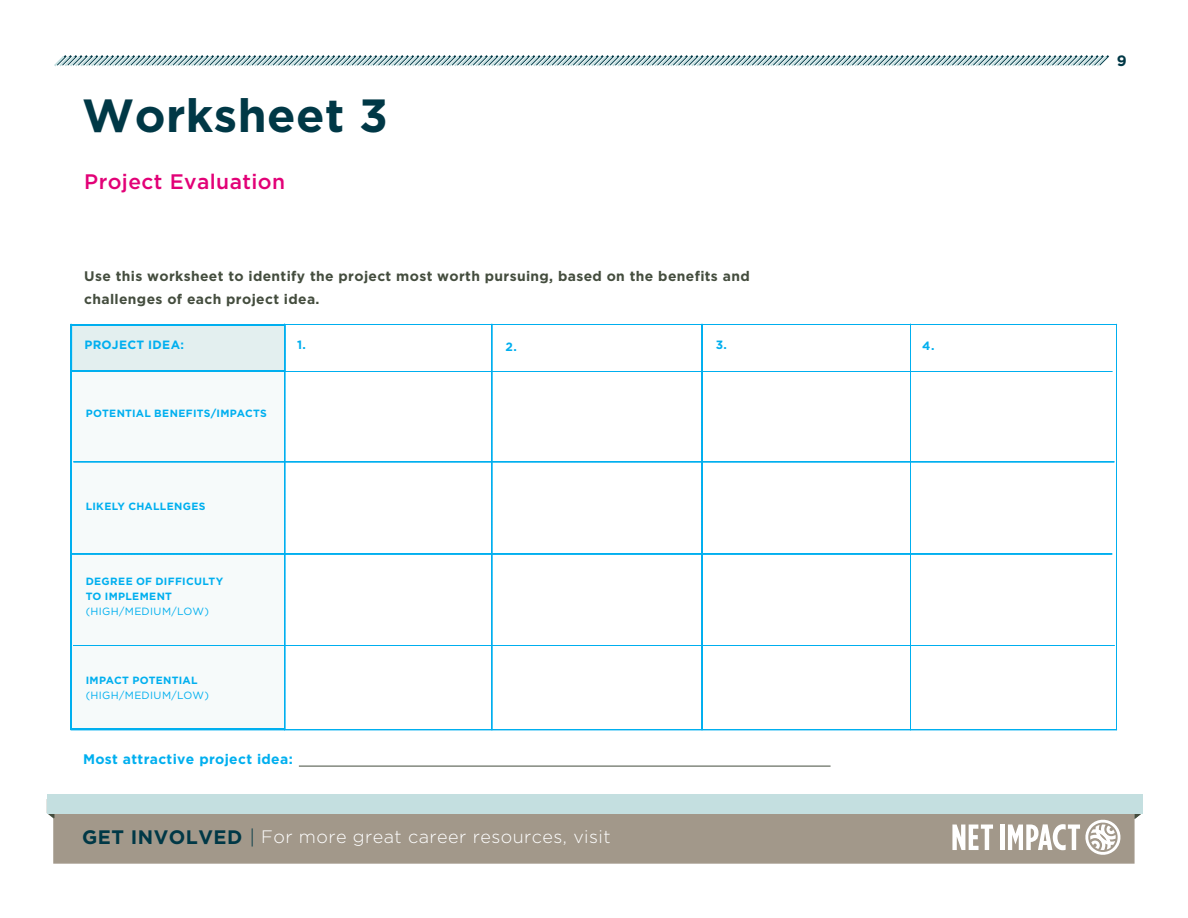
<style>
.page{position:relative;width:1188px;height:918px;background:#fff}
.page>*{position:absolute;margin:0;border:0;box-sizing:border-box;transform-origin:0 0}
.t1{font:700 46.5px "Gotham";color:#003846}
.t2{font:500 21px "Gotham";letter-spacing:.02em;color:#e20177}
.t3{font:300 18px "Gotham";letter-spacing:.025em;color:#fff}
.t4{font:700 15px "Gotham";color:#003846}
.t5{font:700 13.8px/22.5px "Gotham";letter-spacing:.025em;color:#444d3e}
.t6{font:700 13.8px "Gotham";letter-spacing:.025em;color:#00afef}
.t7{font:700 12px "Gotham";letter-spacing:.03em;color:#00afef}
.t8{font:700 10.5px/15px "Gotham";letter-spacing:.03em;color:#00afef}
.t9{font:10.5px "Gotham";color:#00afef}
.s1{font-weight:700;font-size:19.5px;color:#003846}
.s2{font-style:italic;font-size:19.5px;color:#003846}
</style>
<div class="page">
<div style="left:53px;top:794px;width:1082px;height:70px;background:#a2988a;border:2px solid #a2988a"></div>
<svg style="left:952px;top:825px;width:41px;height:25px"></svg>
<div style="left:1000px;top:825px;width:5px;height:25px;background:#fff"></div>
<svg style="left:1008px;top:820px;width:112px;height:35px"></svg>
<svg style="left:54px;top:55px;width:1055px;height:12px"></svg>
<svg style="left:1134px;top:813px;width:8px;height:6px"></svg>
<svg style="left:47px;top:813px;width:7px;height:6px"></svg>
<div style="left:47px;top:794px;width:1096px;height:19px;background:#c4dfe0"></div>
<svg style="left:71px;top:324px;width:1043px;height:406px"></svg>
<hr style="left:299px;top:766px;width:532px;height:1px;background:#444d3e">
<h1 class="t1" style="left:82px;top:88px;width:308px">Worksheet 3</h1>
<h2 class="t2" style="left:84px;top:169px;width:202px">Project Evaluation</h2>
<p class="t5" style="left:84px;top:265px;width:667px">Use this worksheet to identify the project most worth pursuing, based on the benefits and challenges of each project idea.</p>
<p class="t7" style="left:84px;top:338px;width:101px">Project Idea:</p>
<p class="t7" style="left:297px;top:338px;width:10px">1.</p>
<p class="t7" style="left:505px;top:339px;width:13px">2.</p>
<p class="t7" style="left:716px;top:338px;width:13px">3.</p>
<p class="t7" style="left:922px;top:338px;width:14px">4.</p>
<p class="t8" style="left:86px;top:405px;width:139px">Potential Benefits/imp</p>
<p class="t8" style="left:237px;top:405px;width:32px">acts</p>
<p class="t8" style="left:86px;top:498px;width:121px">li kely Challenges</p>
<p class="t8" style="left:86px;top:574px;width:139px">Degree of di fficulty to imp</p>
<p class="t8" style="left:126px;top:589px;width:48px">lement</p>
<p class="t9" style="left:86px;top:606px;width:48px">(HIG H/MEDIUM</p>
<p class="t9" style="left:171px;top:606px;width:16px">/LOW</p>
<p class="t9" style="left:205px;top:606px;width:6px">)</p>
<p class="t8" style="left:86px;top:673px;width:113px">Impact Potential</p>
<p class="t9" style="left:86px;top:689px;width:48px">(HIG H/MEDIUM</p>
<p class="t9" style="left:171px;top:689px;width:16px">/LOW</p>
<p class="t9" style="left:205px;top:689px;width:6px">)</p>
<p class="t6" style="left:83px;top:751px;width:211px">Most attractive project idea:</p>
<h3 class="t3" style="left:82px;top:827px;width:530px"><span class="s1">Get Involved</span> <span class="s2">|</span> For more great career resources, visit</h3>
<p class="t4" style="left:1117px;top:52px;width:11px">9</p>
</div>
